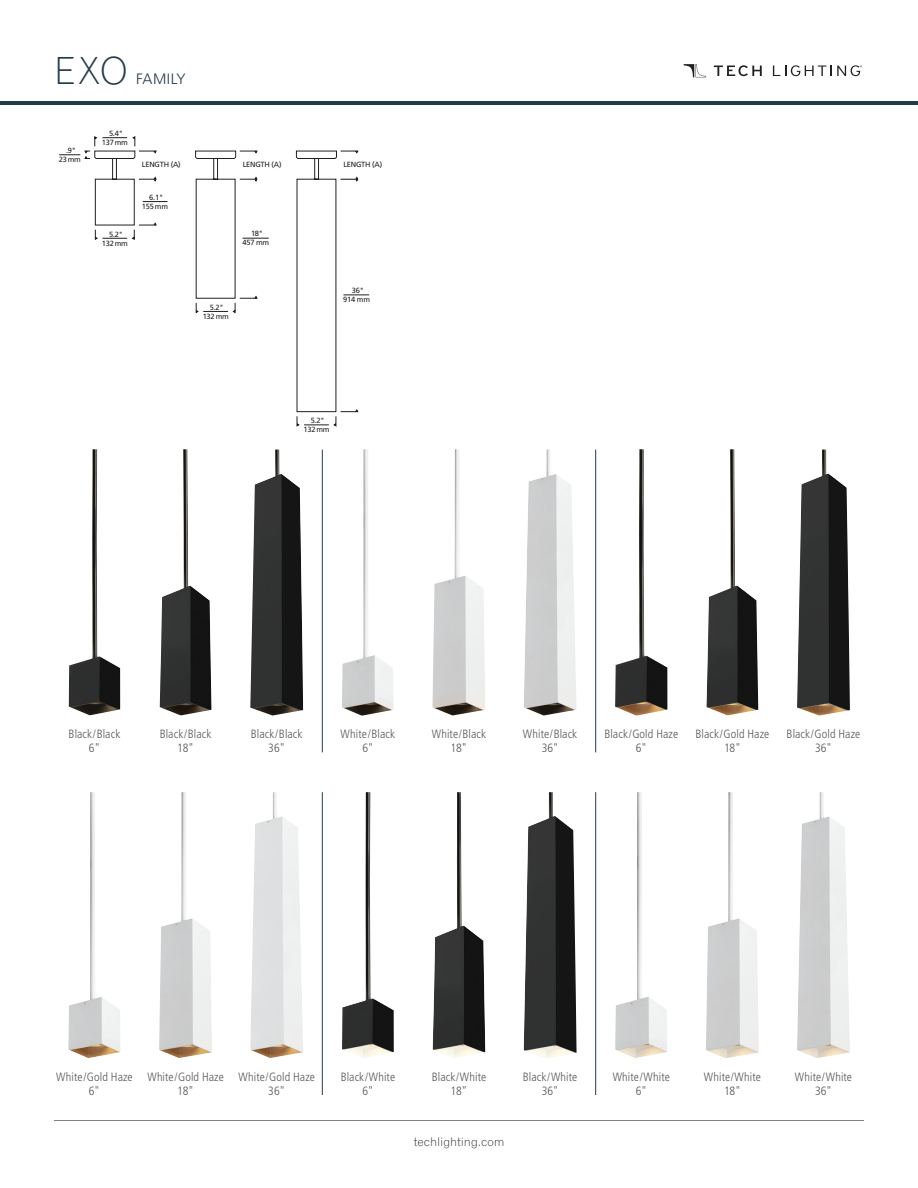
<style>
.page{position:relative;width:918px;height:1188px;background:#fff}
.page>*{position:absolute;margin:0;border:0;box-sizing:border-box;transform-origin:0 0}
.t1{font:300 37.5px "Grotesque";color:#243b48}
.t2{font:300 15px "Frutiger";letter-spacing:.03em;color:#243b48}
.t3{font:300 condensed 12px/14.4px "Frutiger";letter-spacing:.01em;color:#57585a;text-align:center}
.t4{font:300 12px "Grotesque";letter-spacing:-.01em;color:#231f20}
.t5{font:7.5px/9px "Frutiger";letter-spacing:-.03em;color:#231f20;text-align:center}
</style>
<div class="page">
<svg style="left:714px;top:65px;width:48px;height:11px"></svg>
<svg style="left:773px;top:65px;width:89px;height:11px"></svg>
<svg style="left:684px;top:64px;width:22px;height:13px"></svg>
<hr style="left:0;top:101px;width:918px;height:4px;background:#243b48">
<hr style="left:54px;top:1120px;width:810px;height:1px;background:#808285">
<img style="left:797px;top:450px;width:53px;height:266px">
<img style="left:524px;top:792px;width:53px;height:266px">
<img style="left:250px;top:792px;width:53px;height:266px">
<img style="left:797px;top:792px;width:53px;height:266px">
<img style="left:250px;top:450px;width:53px;height:266px">
<img style="left:524px;top:450px;width:53px;height:266px">
<img style="left:706px;top:792px;width:53px;height:266px">
<img style="left:615px;top:792px;width:52px;height:266px">
<img style="left:433px;top:792px;width:52px;height:266px">
<img style="left:342px;top:792px;width:52px;height:266px">
<img style="left:68px;top:792px;width:53px;height:266px">
<img style="left:159px;top:792px;width:53px;height:266px">
<svg style="left:296px;top:150px;width:73px;height:277px"></svg>
<svg style="left:59px;top:136px;width:108px;height:104px"></svg>
<svg style="left:195px;top:150px;width:74px;height:163px"></svg>
<hr style="left:322px;top:450px;width:1px;height:302px;background:#243b48">
<hr style="left:322px;top:792px;width:1px;height:303px;background:#243b48">
<hr style="left:595px;top:450px;width:1px;height:302px;background:#243b48">
<hr style="left:595px;top:792px;width:1px;height:303px;background:#243b48">
<img style="left:706px;top:449px;width:52px;height:266px">
<img style="left:433px;top:449px;width:52px;height:267px">
<img style="left:69px;top:449px;width:51px;height:266px">
<img style="left:160px;top:449px;width:52px;height:266px">
<img style="left:615px;top:449px;width:52px;height:267px">
<img style="left:342px;top:449px;width:52px;height:267px">
<h1 class="t1" style="left:54px;top:48px;width:76px">EXO</h1>
<p class="t2" style="left:136px;top:70px;width:51px">FAMILY</p>
<p class="t5" style="left:59px;top:146px;width:24px">.9"<br>23 mm</p>
<p class="t5" style="left:102px;top:129px;width:28px">5.4"<br>137 mm</p>
<p class="t5" style="left:142px;top:160px;width:40px">LENGTH (A)</p>
<p class="t5" style="left:142px;top:193px;width:28px">6.1"<br>155 mm</p>
<p class="t5" style="left:243px;top:160px;width:40px">LENGTH (A)</p>
<p class="t5" style="left:102px;top:229px;width:28px">5.2"<br>132 mm</p>
<p class="t5" style="left:242px;top:229px;width:28px">18"<br>457 mm</p>
<p class="t5" style="left:203px;top:303px;width:28px">5.2"<br>132 mm</p>
<p class="t5" style="left:343px;top:160px;width:40px">LENGTH (A)</p>
<p class="t5" style="left:343px;top:286px;width:28px">36"<br>914 mm</p>
<p class="t5" style="left:304px;top:416px;width:28px">5.2"<br>132 mm</p>
<p class="t3" style="left:341px;top:727px;width:56px">White/Black<br>6"</p>
<p class="t3" style="left:69px;top:727px;width:53px">Black/Black<br>6"</p>
<p class="t3" style="left:604px;top:727px;width:75px">Black/Gold Haze<br>6"</p>
<p class="t3" style="left:432px;top:727px;width:56px">White/Black<br>18"</p>
<p class="t3" style="left:160px;top:727px;width:53px">Black/Black<br>18"</p>
<p class="t3" style="left:696px;top:727px;width:75px">Black/Gold Haze<br>18"</p>
<p class="t3" style="left:523px;top:727px;width:56px">White/Black<br>36"</p>
<p class="t3" style="left:251px;top:727px;width:53px">Black/Black<br>36"</p>
<p class="t3" style="left:787px;top:727px;width:75px">Black/Gold Haze<br>36"</p>
<p class="t3" style="left:56px;top:1069px;width:78px">White/Gold Haze<br>6"</p>
<p class="t3" style="left:613px;top:1069px;width:59px">White/White<br>6"</p>
<p class="t3" style="left:341px;top:1069px;width:56px">Black/White<br>6"</p>
<p class="t3" style="left:147px;top:1069px;width:78px">White/Gold Haze<br>18"</p>
<p class="t3" style="left:704px;top:1069px;width:59px">White/White<br>18"</p>
<p class="t3" style="left:432px;top:1069px;width:56px">Black/White<br>18"</p>
<p class="t3" style="left:239px;top:1069px;width:78px">White/Gold Haze<br>36"</p>
<p class="t3" style="left:795px;top:1069px;width:59px">White/White<br>36"</p>
<p class="t3" style="left:523px;top:1069px;width:56px">Black/White<br>36"</p>
<p class="t4" style="left:414px;top:1134px;width:92px">techlighting.com</p>
</div>
